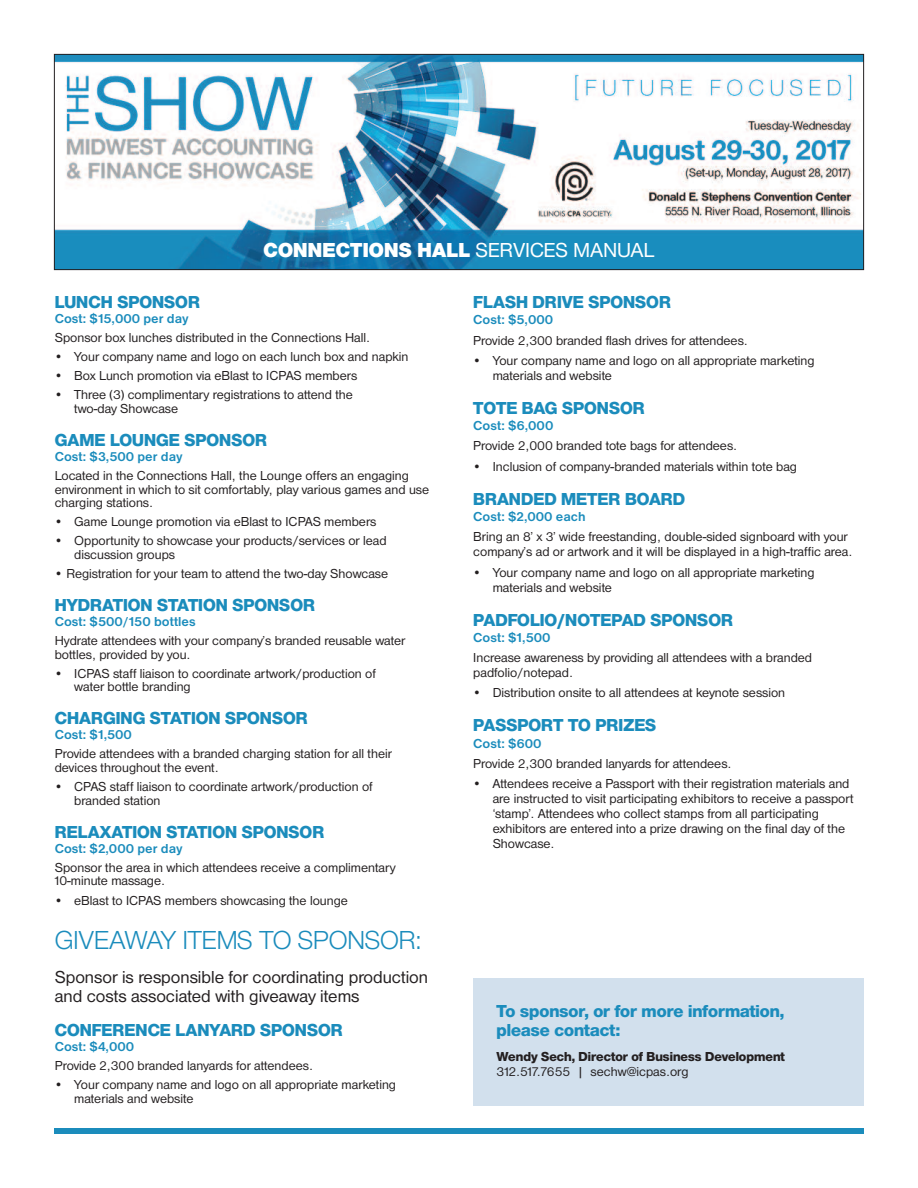
<style>
.page{position:relative;width:918px;height:1188px;background:#fff}
.page>*{position:absolute;margin:0;border:0;box-sizing:border-box;transform-origin:0 0}
.t1{font:27px "Nimbus San Nov D";color:#1b8cbc}
.t2{font:21px "Nimbus San Nov D Blac";letter-spacing:.01em;color:#fff}
.t3{font:18px/19.5px "Nimbus San Nov D Heav";color:#1b8cbc}
.t4{font:18px/18.1px "Nimbus San D";color:#231f20}
.t5{font:13.5px/13.6px "Nimbus San D";color:#231f20}
.t6{font:700 13.5px "Nimbus San D";color:#1b8cbc}
.t7{font:13.5px "Nimbus San Nov D Heav";color:#231f20}
.s1{font-family:"Nimbus San Nov D";font-weight:500}
</style>
<div class="page">
<div style="left:54px;top:1128px;width:810px;height:6px;background:#1b8cbc"></div>
<div style="left:473px;top:978px;width:391px;height:128px;background:#d2e0ed"></div>
<img style="left:56px;top:56px;width:806px;height:212px">
<div style="left:54px;top:54px;width:810px;height:216px;border:1px solid #231f20"></div>
<h2 class="t2" style="left:264px;top:237px;width:392px">CONNECTIONS HALL <span class="s1">SERVICES MANUAL</span></h2>
<h3 class="t3" style="left:55px;top:292px;width:147px">LUNCH SPONSOR</h3>
<p class="t6" style="left:55px;top:311px;width:135px">Cost: $15,000 per day</p>
<p class="t5" style="left:55px;top:331px;width:317px">Sponsor box lunches distributed in the Connections Hall.</p>
<p class="t5" style="left:54px;top:350px;width:356px">• Your company name and logo on each lunch box and napkin</p>
<p class="t5" style="left:54px;top:369px;width:305px">• Box Lunch promotion via eBlast to ICPAS members</p>
<p class="t5" style="left:74px;top:388px;width:280px;text-indent:-20px">• Three (3) complimentary registrations to attend the two-day Showcase</p>
<h3 class="t3" style="left:55px;top:430px;width:214px">GAME LOUNGE SPONSOR</h3>
<p class="t6" style="left:55px;top:448px;width:129px">Cost: $3,500 per day</p>
<p class="t5" style="left:55px;top:468px;width:376px">Located in the Connections Hall, the Lounge offers an engaging environment in which to sit comfortably, play various games and use charging stations.</p>
<p class="t5" style="left:54px;top:515px;width:324px">• Game Lounge promotion via eBlast to ICPAS members</p>
<p class="t5" style="left:74px;top:534px;width:314px;text-indent:-20px">• Opportunity to showcase your products/services or lead discussion groups</p>
<p class="t5" style="left:54px;top:567px;width:336px">• Registration for your team to attend the two-day Showcase</p>
<h3 class="t3" style="left:55px;top:595px;width:262px">HYDRATION STATION SPONSOR</h3>
<p class="t6" style="left:55px;top:613px;width:142px">Cost: $500/150 bottles</p>
<p class="t5" style="left:55px;top:634px;width:352px">Hydrate attendees with your company’s branded reusable water bottles, provided by you.</p>
<p class="t5" style="left:74px;top:666px;width:303px;text-indent:-20px">• ICPAS staff liaison to coordinate artwork/production of water bottle branding</p>
<h3 class="t3" style="left:55px;top:708px;width:255px">CHARGING STATION SPONSOR</h3>
<p class="t6" style="left:55px;top:727px;width:79px">Cost: $1,500</p>
<p class="t5" style="left:55px;top:747px;width:339px">Provide attendees with a branded charging station for all their devices throughout the event.</p>
<p class="t5" style="left:74px;top:780px;width:300px;text-indent:-20px">• CPAS staff liaison to coordinate artwork/production of branded station</p>
<h3 class="t3" style="left:55px;top:822px;width:271px">RELAXATION STATION SPONSOR</h3>
<p class="t6" style="left:55px;top:840px;width:129px">Cost: $2,000 per day</p>
<p class="t5" style="left:55px;top:860px;width:343px">Sponsor the area in which attendees receive a complimentary<br>10-minute massage.</p>
<p class="t5" style="left:54px;top:893px;width:295px">• eBlast to ICPAS members showcasing the lounge</p>
<h1 class="t1" style="left:55px;top:924px;width:368px">GIVEAWAY ITEMS TO SPONSOR:</h1>
<h3 class="t4" style="left:55px;top:968px;width:375px">Sponsor is responsible for coordinating production and costs associated with giveaway items</h3>
<h3 class="t3" style="left:55px;top:1020px;width:290px">CONFERENCE LANYARD SPONSOR</h3>
<p class="t6" style="left:55px;top:1038px;width:81px">Cost: $4,000</p>
<p class="t5" style="left:55px;top:1059px;width:260px">Provide 2,300 branded lanyards for attendees.</p>
<p class="t5" style="left:74px;top:1078px;width:323px;text-indent:-20px">• Your company name and logo on all appropriate marketing materials and website</p>
<h3 class="t3" style="left:473px;top:292px;width:199px">FLASH DRIVE SPONSOR</h3>
<p class="t6" style="left:473px;top:312px;width:81px">Cost: $5,000</p>
<p class="t5" style="left:473px;top:333px;width:276px">Provide 2,300 branded flash drives for attendees.</p>
<p class="t5" style="left:493px;top:353px;width:323px;line-height:14.9px;text-indent:-20px">• Your company name and logo on all appropriate marketing materials and website</p>
<h3 class="t3" style="left:473px;top:398px;width:173px">TOTE BAG SPONSOR</h3>
<p class="t6" style="left:473px;top:418px;width:82px">Cost: $6,000</p>
<p class="t5" style="left:473px;top:439px;width:265px">Provide 2,000 branded tote bags for attendees.</p>
<p class="t5" style="left:472px;top:459px;width:326px">• Inclusion of company-branded materials within tote bag</p>
<h3 class="t3" style="left:473px;top:489px;width:214px">BRANDED METER BOARD</h3>
<p class="t6" style="left:473px;top:509px;width:114px">Cost: $2,000 each</p>
<p class="t5" style="left:473px;top:529px;width:381px;line-height:14.9px">Bring an 8’ x 3’ wide freestanding, double-sided signboard with your company’s ad or artwork and it will be displayed in a high-traffic area.</p>
<p class="t5" style="left:493px;top:565px;width:323px;line-height:14.9px;text-indent:-20px">• Your company name and logo on all appropriate marketing materials and website</p>
<h3 class="t3" style="left:473px;top:610px;width:261px">PADFOLIO/NOTEPAD SPONSOR</h3>
<p class="t6" style="left:473px;top:629px;width:79px">Cost: $1,500</p>
<p class="t5" style="left:473px;top:650px;width:340px;line-height:14.9px">Increase awareness by providing all attendees with a branded padfolio/notepad.</p>
<p class="t5" style="left:472px;top:686px;width:314px">• Distribution onsite to all attendees at keynote session</p>
<h3 class="t3" style="left:473px;top:716px;width:185px">PASSPORT TO PRIZES</h3>
<p class="t6" style="left:473px;top:735px;width:70px">Cost: $600</p>
<p class="t5" style="left:473px;top:757px;width:260px">Provide 2,300 branded lanyards for attendees.</p>
<p class="t5" style="left:493px;top:776px;width:362px;line-height:14.9px;text-indent:-20px">• Attendees receive a Passport with their registration materials and are instructed to visit participating exhibitors to receive a passport ‘stamp’. Attendees who collect stamps from all participating exhibitors are entered into a prize drawing on the final day of the Showcase.</p>
<h3 class="t3" style="left:497px;top:1001px;width:289px">To sponsor, or for more information, please contact:</h3>
<p class="t7" style="left:497px;top:1048px;width:290px">Wendy Sech, Director of Business Development</p>
<p class="t5" style="left:497px;top:1065px;width:193px">312.517.7655 | sechw@icpas.org</p>
</div>
